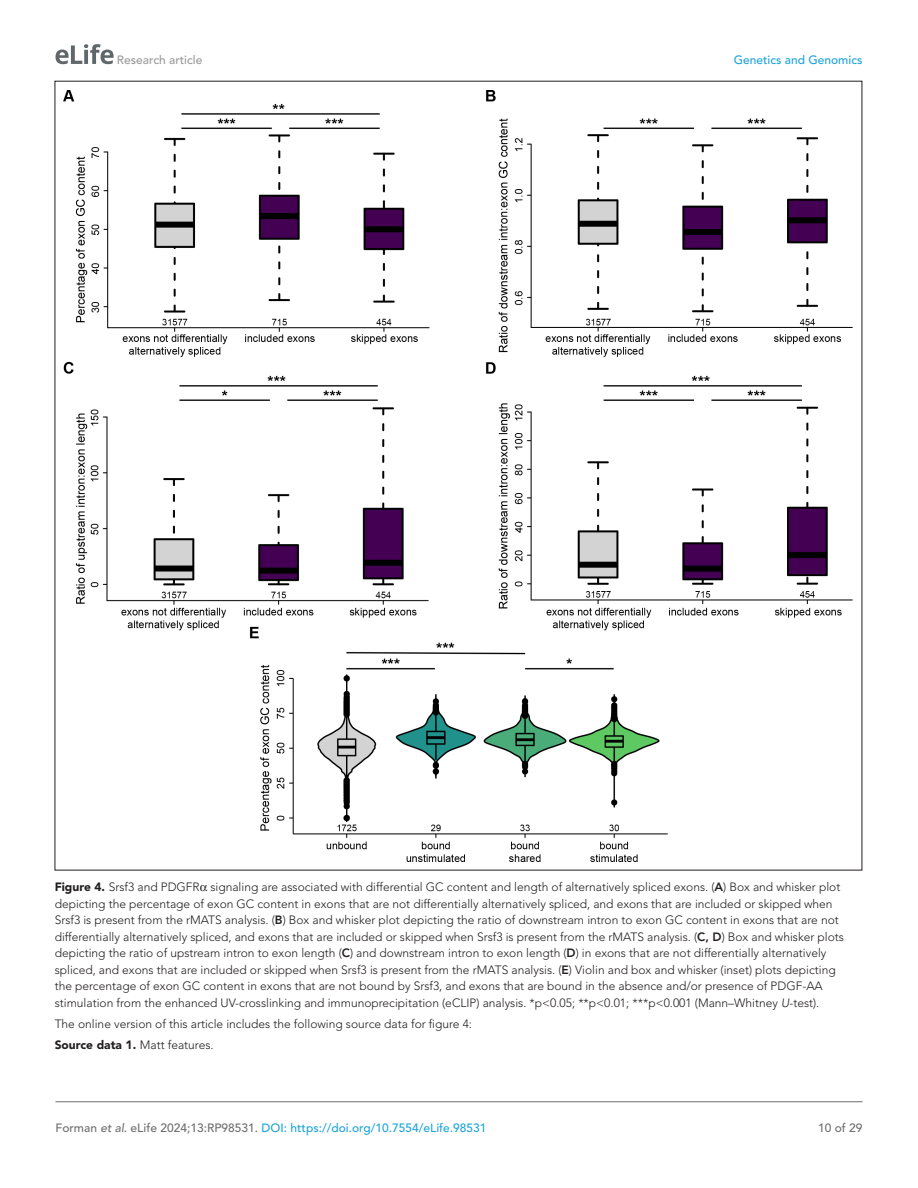
<style>
.page{position:relative;width:918px;height:1188px;background:#fff}
.page>*{position:absolute;margin:0;border:0;box-sizing:border-box;transform-origin:0 0}
.t1{font:300 12px/16.5px "Avenir LT Std";color:#231f20}
.t2{font:500 12px "Avenir LT Std";color:#1ea4d7}
.t3{font:500 12px "Avenir LT Std";color:#9a9a9a}
.t4{font:500 12px "Avenir LT Std";color:#6e6e70}
.s1{font-weight:900}
.s2{font-weight:800}
.s3{font-style:italic}
.s4{color:#6e6e70}
.s5{font-style:italic;color:#6e6e70}
</style>
<div class="page">
<svg style="left:56px;top:44px;width:58px;height:20px"></svg>
<hr style="left:56px;top:1101px;width:806px;height:1px;background:#6e6e70">
<img style="left:64px;top:90px;width:789px;height:771px">
<p class="t3" style="left:117px;top:53px;width:87px">Research article</p>
<p class="t2" style="left:734px;top:53px;width:130px">Genetics and Genomics</p>
<p class="t1" style="left:55px;top:879px;width:791px"><span class="s1">Figure 4.</span> Srsf3 and PDGFR signaling are associated with differential GC content and length of alternatively spliced exons. (<span class="s2">A</span>) Box and whisker plot depicting the percentage of exon GC content in exons that are not differentially alternatively spliced, and exons that are included or skipped when Srsf3 is present from the rMATS analysis. (<span class="s2">B</span>) Box and whisker plot depicting the ratio of downstream intron to exon GC content in exons that are not differentially alternatively spliced, and exons that are included or skipped when Srsf3 is present from the rMATS analysis. (<span class="s2">C, D</span>) Box and whisker plots depicting the ratio of upstream intron to exon length (<span class="s2">C</span>) and downstream intron to exon length (<span class="s2">D</span>) in exons that are not differentially alternatively spliced, and exons that are included or skipped when Srsf3 is present from the rMATS analysis. (<span class="s2">E</span>) Violin and box and whisker (inset) plots depicting the percentage of exon GC content in exons that are not bound by Srsf3, and exons that are bound in the absence and/or presence of PDGF-AA stimulation from the enhanced UV-crosslinking and immunoprecipitation (eCLIP) analysis. *p&lt;0.05; **p&lt;0.01; ***p&lt;0.001 (Mann–Whitney <span class="s3">U</span>-test).</p>
<p class="t1" style="left:55px;top:1013px;width:419px;line-height:21px">The online version of this article includes the following source data for figure 4:<br><span class="s1">Source data 1.</span> Matt features.</p>
<p class="t2" style="left:56px;top:1121px;width:433px"><span class="s4">Forman</span> <span class="s5">et al</span><span class="s4">. eLife 2024;13:RP98531.</span> DOI: https://doi.org/10.7554/eLife.98531</p>
<p class="t4" style="left:818px;top:1121px;width:46px">10 of 29</p>
</div>
